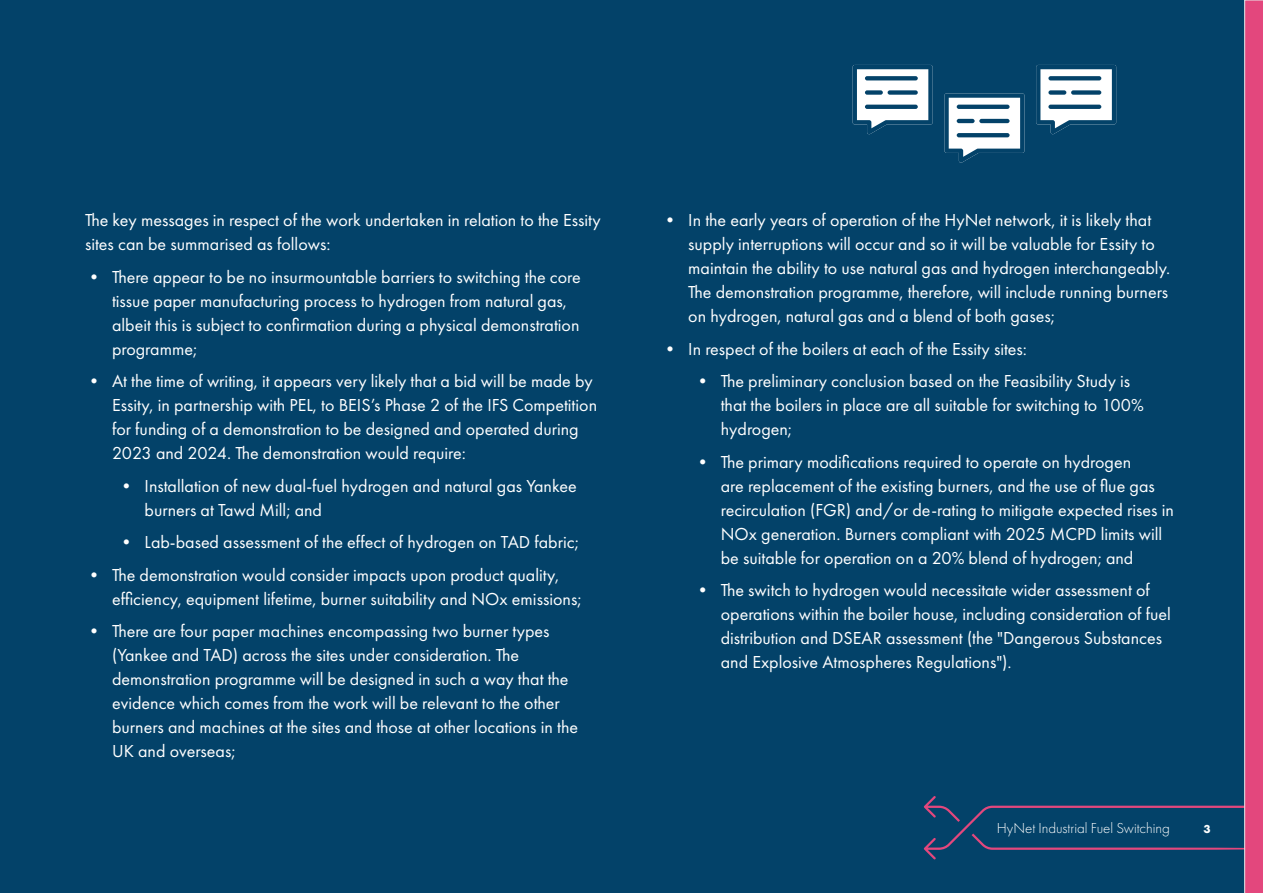
<style>
.page{position:relative;width:1263px;height:893px;background:#034269}
.page>*{position:absolute;margin:0;border:0;box-sizing:border-box;transform-origin:0 0}
.t1{font:18px/24px "Futura PT";color:#fff}
.t2{font:300 15px "Futura PT";letter-spacing:-.005em;color:#fff}
.t3{font:700 12px "Futura PT";color:#fff}
</style>
<div class="page">
<svg style="left:853px;top:0;width:410px;height:893px"></svg>
<p class="t1" style="left:85px;top:208px;width:517px">The key messages in respect of the work undertaken in relation to the Essity sites can be summarised as follows:</p>
<p class="t1" style="left:112px;top:265px;width:470px;text-indent:-27px">• There appear to be no insurmountable barriers to switching the core tissue paper manufacturing process to hydrogen from natural gas, albeit this is subject to confrmation during a physical demonstration programme;</p>
<p class="t1" style="left:112px;top:369px;width:487px;text-indent:-27px">• At the time of writing, it appears very likely that a bid will be made by Essity, in partnership with PEL, to BEIS’s Phase 2 of the IFS Competition for funding of a demonstration to be designed and operated during 2023 and 2024. The demonstration would require:</p>
<p class="t1" style="left:145px;top:474px;width:434px;text-indent:-27px">• Installation of new dual-fuel hydrogen and natural gas Yankee burners at Tawd Mill; and</p>
<p class="t1" style="left:118px;top:530px;width:463px">• Lab-based assessment of the effect of hydrogen on TAD fabric;</p>
<p class="t1" style="left:112px;top:563px;width:471px;text-indent:-27px">• The demonstration would consider impacts upon product quality, effciency, equipment lifetime, burner suitability and NOx emissions;</p>
<p class="t1" style="left:112px;top:619px;width:467px;text-indent:-27px">• There are four paper machines encompassing two burner types (Yankee and TAD) across the sites under consideration. The demonstration programme will be designed in such a way that the evidence which comes from the work will be relevant to the other burners and machines at the sites and those at other locations in the UK and overseas;</p>
<p class="t1" style="left:688px;top:208px;width:483px;text-indent:-27px">• In the early years of operation of the HyNet network, it is likely that supply interruptions will occur and so it will be valuable for Essity to maintain the ability to use natural gas and hydrogen interchangeably.<br>The demonstration programme, therefore, will include running burners on hydrogen, natural gas and a blend of both gases;</p>
<p class="t1" style="left:661px;top:337px;width:367px">• In respect of the boilers at each of the Essity sites:</p>
<p class="t1" style="left:721px;top:369px;width:425px;text-indent:-27px">• The preliminary conclusion based on the Feasibility Study is that the boilers in place are all suitable for switching to 100% hydrogen;</p>
<p class="t1" style="left:721px;top:450px;width:455px;text-indent:-27px">• The primary modifcations required to operate on hydrogen<br>are replacement of the existing burners, and the use of fue gas recirculation (FGR) and/or de-rating to mitigate expected rises in NOx generation. Burners compliant with 2025 MCPD limits will be suitable for operation on a 20% blend of hydrogen; and</p>
<p class="t1" style="left:721px;top:578px;width:452px;text-indent:-27px">• The switch to hydrogen would necessitate wider assessment of operations within the boiler house, including consideration of fuel distribution and DSEAR assessment (the "Dangerous Substances and Explosive Atmospheres Regulations").</p>
<p class="t2" style="left:997px;top:820px;width:174px">HyNet Industrial Fuel Switching</p>
<p class="t3" style="left:1203px;top:822px;width:9px">3</p>
</div>
